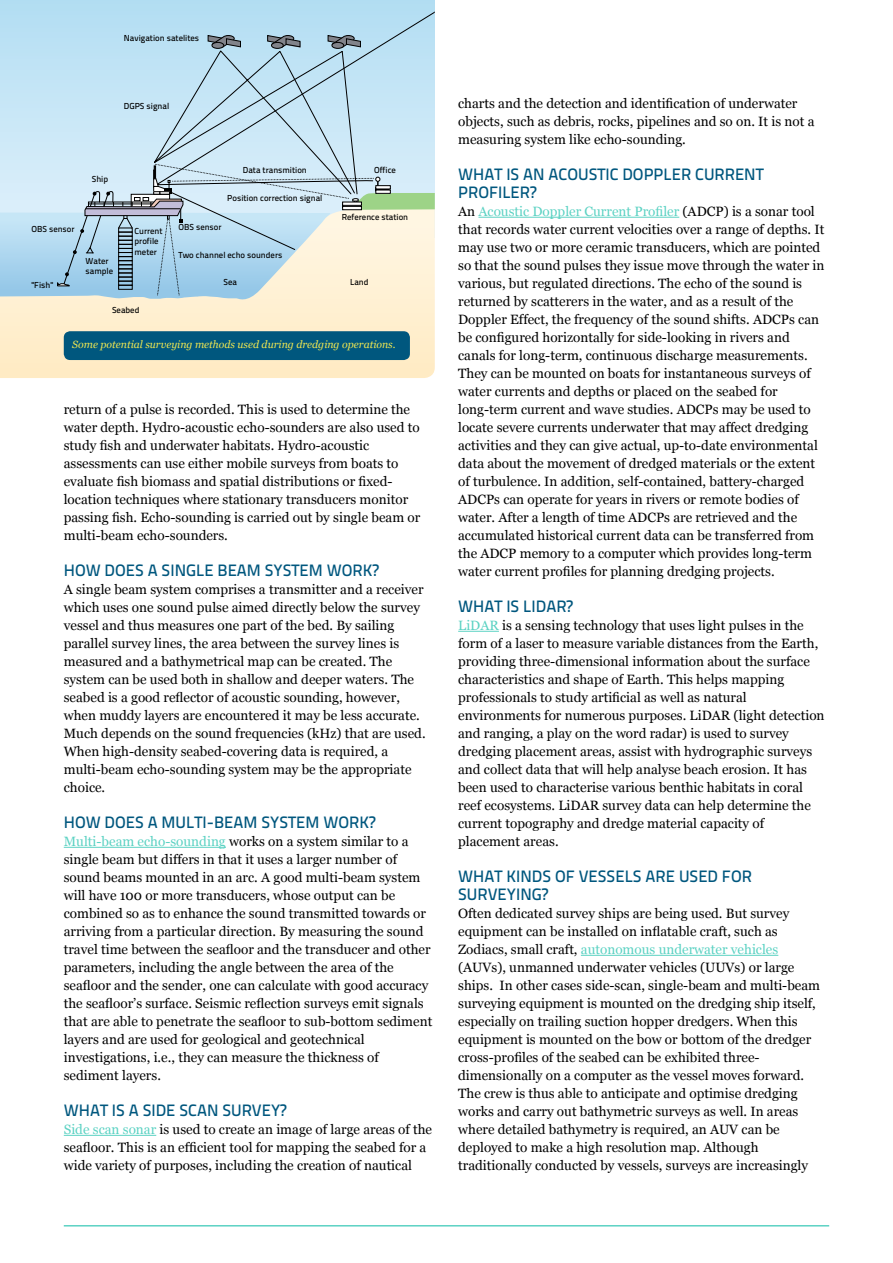
<style>
.page{position:relative;width:893px;height:1263px;background:#fff}
.page>*{position:absolute;margin:0;border:0;box-sizing:border-box;transform-origin:0 0}
.t1{font:16.5px/18px "Titillium Text 14 L 600 wt";color:#00577e}
.t2{font:13.5px/18px "Georgia";color:#000}
.t3{font:italic 10.5px "Georgia";color:#eee651}
.t4{font:8.7px/10.4px "Titillium Text 14 L 600 wt";color:#000}
.s1{color:#5cd2c3}
</style>
<div class="page">
<hr style="left:64px;top:1225px;width:765px;height:1px;background:#5cd2c3">
<hr style="left:64px;top:847px;width:162px;height:1px;background:#5cd2c3">
<hr style="left:64px;top:1135px;width:92px;height:1px;background:#5cd2c3">
<hr style="left:478px;top:217px;width:201px;height:1px;background:#5cd2c3">
<hr style="left:458px;top:631px;width:41px;height:1px;background:#5cd2c3">
<hr style="left:581px;top:955px;width:197px;height:1px;background:#5cd2c3">
<div style="left:0;top:0;width:435px;height:237px;background:#b5dff3"></div>
<svg style="left:0;top:306px;width:435px;height:72px;background:#feedca"></svg>
<svg style="left:0;top:35px;width:435px;height:271px"></svg>
<hr style="left:86px;top:208px;width:94px;height:1px;background:#000">
<div style="left:64px;top:331px;width:346px;height:29px;background:#00577e;border-radius:6px"></div>
<p class="t4" style="left:124px;top:33px;width:77px">Navigation satelites</p>
<p class="t4" style="left:124px;top:101px;width:47px">DGPS signal</p>
<p class="t4" style="left:92px;top:173px;width:18px">Ship</p>
<p class="t4" style="left:31px;top:224px;width:45px">OBS sensor</p>
<p class="t4" style="left:31px;top:279px;width:23px">"Fish"</p>
<p class="t4" style="left:86px;top:255px;width:29px">Water sample</p>
<p class="t4" style="left:135px;top:225px;width:30px">Current profile meter</p>
<p class="t4" style="left:112px;top:305px;width:29px">Seabed</p>
<p class="t4" style="left:243px;top:164px;width:66px">Data transmition</p>
<p class="t4" style="left:374px;top:164px;width:23px">Office</p>
<p class="t4" style="left:227px;top:193px;width:97px">Position correction signal</p>
<p class="t4" style="left:178px;top:222px;width:45px">OBS sensor</p>
<p class="t4" style="left:178px;top:250px;width:105px">Two channel echo sounders</p>
<p class="t4" style="left:224px;top:277px;width:15px">Sea</p>
<p class="t4" style="left:342px;top:211px;width:68px">Reference station</p>
<p class="t4" style="left:350px;top:277px;width:20px">Land</p>
<p class="t3" style="left:72px;top:337px;width:325px">Some potential surveying methods used during dredging operations.</p>
<p class="t2" style="left:64px;top:401px;width:358px">return of a pulse is recorded. This is used to determine the water depth. Hydro-acoustic echo-sounders are also used to study fish and underwater habitats. Hydro-acoustic assessments can use either mobile surveys from boats to evaluate fish biomass and spatial distributions or fixed&shy;location techniques where stationary transducers monitor passing fish. Echo-sounding is carried out by single beam or multi-beam echo-sounders.</p>
<p class="t1" style="left:64px;top:561px;width:317px">HOW DOES A SINGLE BEAM SYSTEM WORK?</p>
<p class="t2" style="left:64px;top:581px;width:363px">A single beam system comprises a transmitter and a receiver which uses one sound pulse aimed directly below the survey vessel and thus measures one part of the bed. By sailing parallel survey lines, the area between the survey lines is measured and a bathymetrical map can be created. The system can be used both in shallow and deeper waters. The seabed is a good reflector of acoustic sounding, however, when muddy layers are encountered it may be less accurate.<br>Much depends on the sound frequencies (kHz) that are used.<br>When high-density seabed-covering data is required, a multi-beam echo-sounding system may be the appropriate choice.</p>
<p class="t1" style="left:64px;top:813px;width:313px">HOW DOES A MULTI-BEAM SYSTEM WORK?</p>
<p class="t2" style="left:64px;top:833px;width:370px"><span class="s1">Multi-beam echo-sounding</span> works on a system similar to a single beam but differs in that it uses a larger number of sound beams mounted in an arc. A good multi-beam system will have 100 or more transducers, whose output can be combined so as to enhance the sound transmitted towards or arriving from a particular direction. By measuring the sound travel time between the seafloor and the transducer and other parameters, including the angle between the area of the seafloor and the sender, one can calculate with good accuracy the seafloor’s surface. Seismic reflection surveys emit signals that are able to penetrate the seafloor to sub-bottom sediment layers and are used for geological and geotechnical investigations, i.e., they can measure the thickness of sediment layers.</p>
<p class="t1" style="left:64px;top:1101px;width:224px">WHAT IS A SIDE SCAN SURVEY?</p>
<p class="t2" style="left:64px;top:1121px;width:370px"><span class="s1">Side scan sonar</span> is used to create an image of large areas of the seafloor. This is an efficient tool for mapping the seabed for a wide variety of purposes, including the creation of nautical</p>
<p class="t2" style="left:458px;top:95px;width:358px">charts and the detection and identification of underwater objects, such as debris, rocks, pipelines and so on. It is not a measuring system like echo-sounding.</p>
<p class="t1" style="left:458px;top:165px;width:307px">WHAT IS AN ACOUSTIC DOPPLER CURRENT<br>PROFILER?</p>
<p class="t2" style="left:458px;top:203px;width:368px">An <span class="s1">Acoustic Doppler Current Profiler</span> (ADCP) is a sonar tool that records water current velocities over a range of depths. It may use two or more ceramic transducers, which are pointed so that the sound pulses they issue move through the water in various, but regulated directions. The echo of the sound is returned by scatterers in the water, and as a result of the Doppler Effect, the frequency of the sound shifts. ADCPs can be configured horizontally for side-looking in rivers and canals for long-term, continuous discharge measurements.<br>They can be mounted on boats for instantaneous surveys of water currents and depths or placed on the seabed for long-term current and wave studies. ADCPs may be used to locate severe currents underwater that may affect dredging activities and they can give actual, up-to-date environmental data about the movement of dredged materials or the extent of turbulence. In addition, self-contained, battery-charged ADCPs can operate for years in rivers or remote bodies of water. After a length of time ADCPs are retrieved and the accumulated historical current data can be transferred from the ADCP memory to a computer which provides long-term water current profiles for planning dredging projects.</p>
<p class="t1" style="left:458px;top:597px;width:116px">WHAT IS LIDAR?</p>
<p class="t2" style="left:458px;top:617px;width:368px"><span class="s1">LiDAR</span> is a sensing technology that uses light pulses in the form of a laser to measure variable distances from the Earth, providing three-dimensional information about the surface characteristics and shape of Earth. This helps mapping professionals to study artificial as well as natural environments for numerous purposes. LiDAR (light detection and ranging, a play on the word radar) is used to survey dredging placement areas, assist with hydrographic surveys and collect data that will help analyse beach erosion. It has been used to characterise various benthic habitats in coral reef ecosystems. LiDAR survey data can help determine the current topography and dredge material capacity of placement areas.</p>
<p class="t1" style="left:458px;top:867px;width:295px">WHAT KINDS OF VESSELS ARE USED FOR<br>SURVEYING?</p>
<p class="t2" style="left:458px;top:905px;width:363px">Often dedicated survey ships are being used. But survey equipment can be installed on inflatable craft, such as Zodiacs, small craft, <span class="s1">autonomous underwater vehicles </span>(AUVs), unmanned underwater vehicles (UUVs) or large ships. In other cases side-scan, single-beam and multi-beam surveying equipment is mounted on the dredging ship itself, especially on trailing suction hopper dredgers. When this equipment is mounted on the bow or bottom of the dredger cross-profiles of the seabed can be exhibited three&shy;dimensionally on a computer as the vessel moves forward.<br>The crew is thus able to anticipate and optimise dredging works and carry out bathymetric surveys as well. In areas where detailed bathymetry is required, an AUV can be deployed to make a high resolution map. Although traditionally conducted by vessels, surveys are increasingly</p>
</div>
